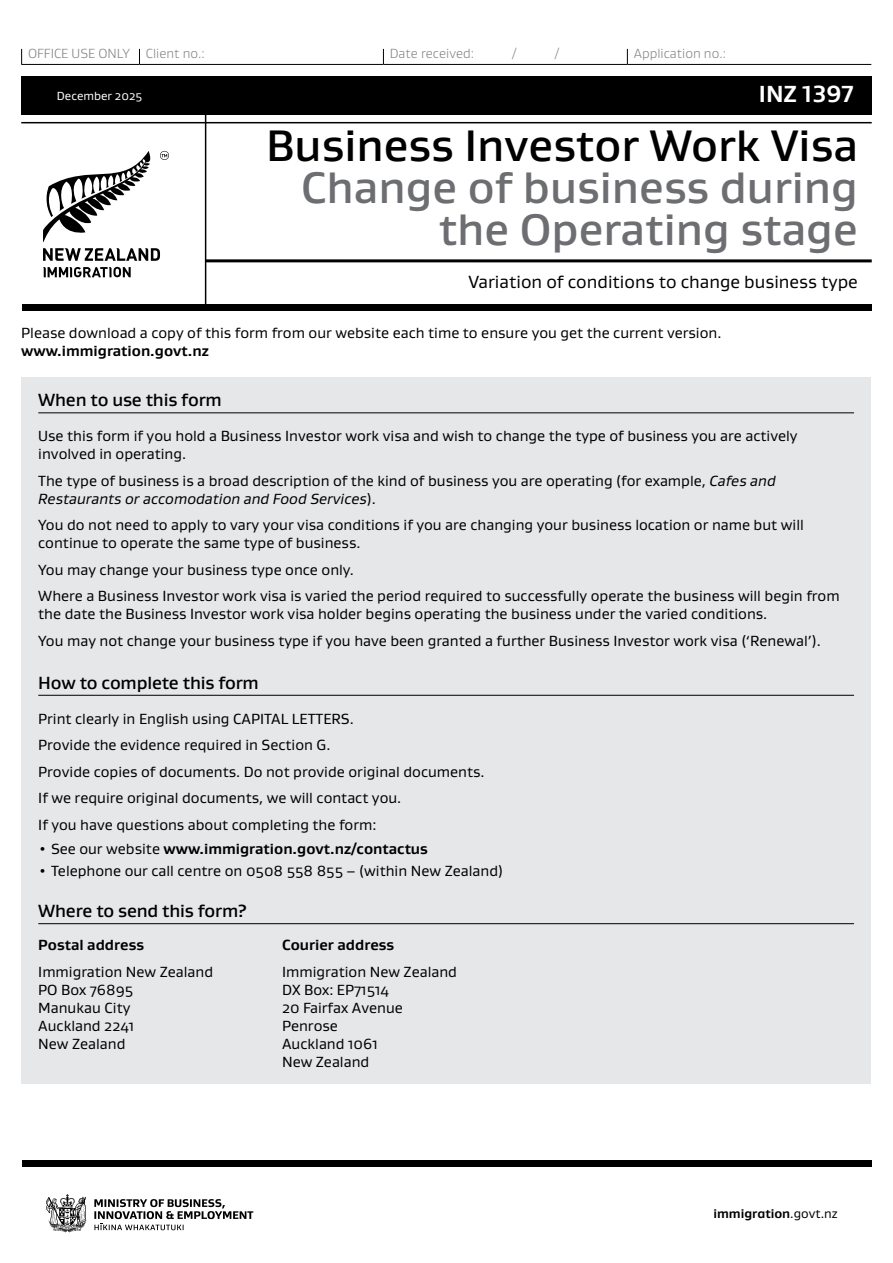
<style>
.page{position:relative;width:893px;height:1263px;background:#fff}
.page>*{position:absolute;margin:0;border:0;box-sizing:border-box;transform-origin:0 0}
.t1{font:500 45px/42px "Gustan";color:#6d6e71;text-align:right}
.t2{font:500 45px "Gustan";color:#000}
.t3{font:700 23.7px "Gustan";color:#fff}
.Form_heading_1{font:500 18px "Gustan";letter-spacing:-.01em;color:#000}
.t4{font:18px "Gustan";color:#000}
.Form_body_text{font:15px/18px "Gustan";color:#000}
.Form_body_text-2{font:700 15px "Gustan";color:#000}
.t5{font:300 13.5px "Gustan";color:#808285}
.t6{font:700 12.9px "Gustan";color:#000}
.t7{font:12px "Gustan";color:#fff}
.s1{font-weight:700}
.s2{font-style:italic}
.s3{font-weight:400}
</style>
<div class="page">
<div style="left:21px;top:77px;width:851px;height:38px;background:#000"></div>
<hr style="left:21px;top:122px;width:851px;height:1px;background:#000">
<hr style="left:206px;top:259px;width:666px;height:3px;background:#000">
<div style="left:22px;top:305px;width:850px;height:6px;background:#000"></div>
<hr style="left:205px;top:85px;width:1px;height:221px;background:#000">
<div style="left:22px;top:1160px;width:850px;height:6px;background:#000"></div>
<svg style="left:46px;top:1194px;width:41px;height:38px"></svg>
<svg style="left:94px;top:1199px;width:159px;height:31px"></svg>
<hr style="left:21px;top:64px;width:118px;height:1px;background:#000">
<svg style="left:21px;top:49px;width:1px;height:15px"></svg>
<svg style="left:139px;top:49px;width:1px;height:15px"></svg>
<svg style="left:383px;top:49px;width:1px;height:15px"></svg>
<svg style="left:627px;top:49px;width:1px;height:15px"></svg>
<hr style="left:139px;top:64px;width:244px;height:1px;background:#000">
<hr style="left:383px;top:64px;width:244px;height:1px;background:#000">
<hr style="left:627px;top:64px;width:244px;height:1px;background:#000">
<svg style="left:43px;top:151px;width:108px;height:91px"></svg>
<svg style="left:160px;top:151px;width:9px;height:9px"></svg>
<svg style="left:43px;top:248px;width:117px;height:13px"></svg>
<svg style="left:43px;top:267px;width:88px;height:10px"></svg>
<div style="left:21px;top:377px;width:850px;height:707px;background:#e6e7e8"></div>
<hr style="left:38px;top:412px;width:816px;height:1px;background:#000">
<hr style="left:38px;top:695px;width:816px;height:1px;background:#000">
<hr style="left:38px;top:923px;width:816px;height:1px;background:#000">
<p class="t5" style="left:28px;top:45px;width:178px">OFFICE USE ONLY Client no.:</p>
<p class="t5" style="left:390px;top:45px;width:86px">Date received:</p>
<p class="t5" style="left:512px;top:45px;width:6px">/</p>
<p class="t5" style="left:555px;top:45px;width:6px">/</p>
<p class="t5" style="left:634px;top:45px;width:94px">Application no.:</p>
<p class="t7" style="left:57px;top:88px;width:87px">December 2025</p>
<h2 class="t3" style="left:759px;top:78px;width:96px">INZ 1397</h2>
<h1 class="t2" style="left:266px;top:117px;width:593px">Business Investor Work Visa</h1>
<h1 class="t1" style="left:301px;top:166px;width:558px">Change of business during the Operating stage</h1>
<p class="t4" style="left:468px;top:270px;width:391px">Variation of conditions to change business type</p>
<p class="Form_body_text" style="left:21px;top:323px;width:702px">Please download a copy of this form from our website each time to ensure you get the current version. <span class="s1">www.immigration.govt.nz</span></p>
<p class="Form_heading_1" style="left:38px;top:388px;width:185px">When to use this form</p>
<p class="Form_body_text" style="left:38px;top:426px;width:761px">Use this form if you hold a Business Investor work visa and wish to change the type of business you are actively involved in operating.</p>
<p class="Form_body_text" style="left:38px;top:471px;width:739px">The type of business is a broad description of the kind of business you are operating (for example, <span class="s2">Cafes and<br>Restaurants or accomodation and Food Services</span>).</p>
<p class="Form_body_text" style="left:38px;top:516px;width:767px">You do not need to apply to vary your visa conditions if you are changing your business location or name but will continue to operate the same type of business.</p>
<p class="Form_body_text" style="left:38px;top:560px;width:317px">You may change your business type once only.</p>
<p class="Form_body_text" style="left:38px;top:587px;width:803px">Where a Business Investor work visa is varied the period required to successfully operate the business will begin from the date the Business Investor work visa holder begins operating the business under the varied conditions.</p>
<p class="Form_body_text" style="left:38px;top:631px;width:784px">You may not change your business type if you have been granted a further Business Investor work visa (‘Renewal’).</p>
<p class="Form_heading_1" style="left:38px;top:670px;width:222px">How to complete this form</p>
<p class="Form_body_text" style="left:38px;top:709px;width:317px">Print clearly in English using CAPITAL LETTERS.</p>
<p class="Form_body_text" style="left:38px;top:735px;width:294px">Provide the evidence required in Section G.</p>
<p class="Form_body_text" style="left:38px;top:762px;width:448px">Provide copies of documents. Do not provide original documents.</p>
<p class="Form_body_text" style="left:38px;top:788px;width:365px">If we require original documents, we will contact you.</p>
<p class="Form_body_text" style="left:38px;top:815px;width:340px">If you have questions about completing the form:</p>
<p class="Form_body_text-2" style="left:38px;top:839px;width:391px"><span class="s3">• See our website</span> www.immigration.govt.nz/contactus</p>
<p class="Form_body_text" style="left:38px;top:862px;width:466px">• Telephone our call centre on 0508 558 855 – (within New Zealand)</p>
<p class="Form_heading_1" style="left:38px;top:899px;width:210px">Where to send this form?</p>
<p class="Form_body_text-2" style="left:38px;top:935px;width:107px">Postal address</p>
<p class="Form_body_text" style="left:38px;top:962px;width:176px">Immigration New Zealand<br>PO Box 76895<br>Manukau City<br>Auckland 2241<br>New Zealand</p>
<p class="Form_body_text-2" style="left:282px;top:935px;width:114px">Courier address</p>
<p class="Form_body_text" style="left:282px;top:962px;width:176px">Immigration New Zealand<br>DX Box: EP71514<br>20 Fairfax Avenue<br>Penrose<br>Auckland 1061<br>New Zealand</p>
<p class="t6" style="left:713px;top:1205px;width:126px">immigration<span class="s3">.govt.nz</span></p>
</div>
